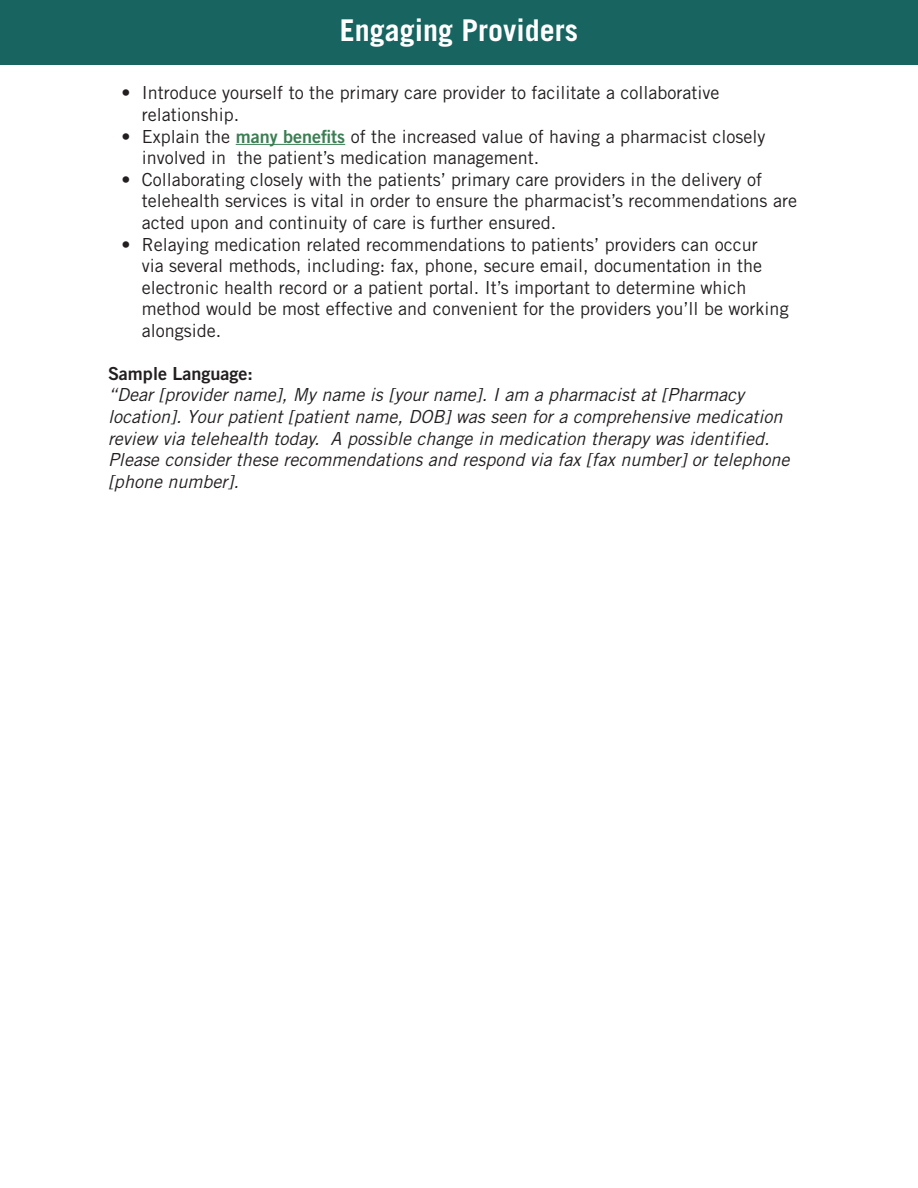
<style>
.page{position:relative;width:918px;height:1188px;background:#fff}
.page>*{position:absolute;margin:0;border:0;box-sizing:border-box;transform-origin:0 0}
.t1{font:700 30px "Trade Gothic LT Std";color:#fff}
.t2{font:18px/21.6px "Trade Gothic LT Std";color:#231f20}
.t3{font:italic 18px/21.6px "Trade Gothic LT Std";color:#231f20}
.s1{font-family:"Trade Gothic LT Std Bd 2";color:#3b7e53}
.s2{font-family:"Trade Gothic LT Std Bd 2";font-style:normal}
</style>
<div class="page">
<div style="left:0;top:0;width:918px;height:65px;background:#186460"></div>
<hr style="left:236px;top:144px;width:109px;height:1px;background:#3b7e53">
<p class="t1" style="left:340px;top:12px;width:240px">Engaging Providers</p>
<p class="t2" style="left:142px;top:82px;width:579px;text-indent:-20px">• Introduce yourself to the primary care provider to facilitate a collaborative relationship.</p>
<p class="t2" style="left:142px;top:125px;width:625px;text-indent:-20px">• Explain the <span class="s1">many benefits</span> of the increased value of having a pharmacist closely involved in the patient’s medication management.</p>
<p class="t2" style="left:142px;top:168px;width:657px;text-indent:-20px">• Collaborating closely with the patients’ primary care providers in the delivery of telehealth services is vital in order to ensure the pharmacist’s recommendations are acted upon and continuity of care is further ensured.</p>
<p class="t2" style="left:142px;top:233px;width:648px;text-indent:-20px">• Relaying medication related recommendations to patients’ providers can occur<br>via several methods, including: fax, phone, secure email, documentation in the electronic health record or a patient portal. It’s important to determine which method would be most effective and convenient for the providers you’ll be working alongside.</p>
<p class="t3" style="left:108px;top:363px;width:683px"><span class="s2">Sample Language:<br></span>“Dear [provider name], My name is [your name]. I am a pharmacist at [Pharmacy location]. Your patient [patient name, DOB] was seen for a comprehensive medication review via telehealth today. A possible change in medication therapy was identified.<br>Please consider these recommendations and respond via fax [fax number] or telephone [phone number].</p>
</div>
